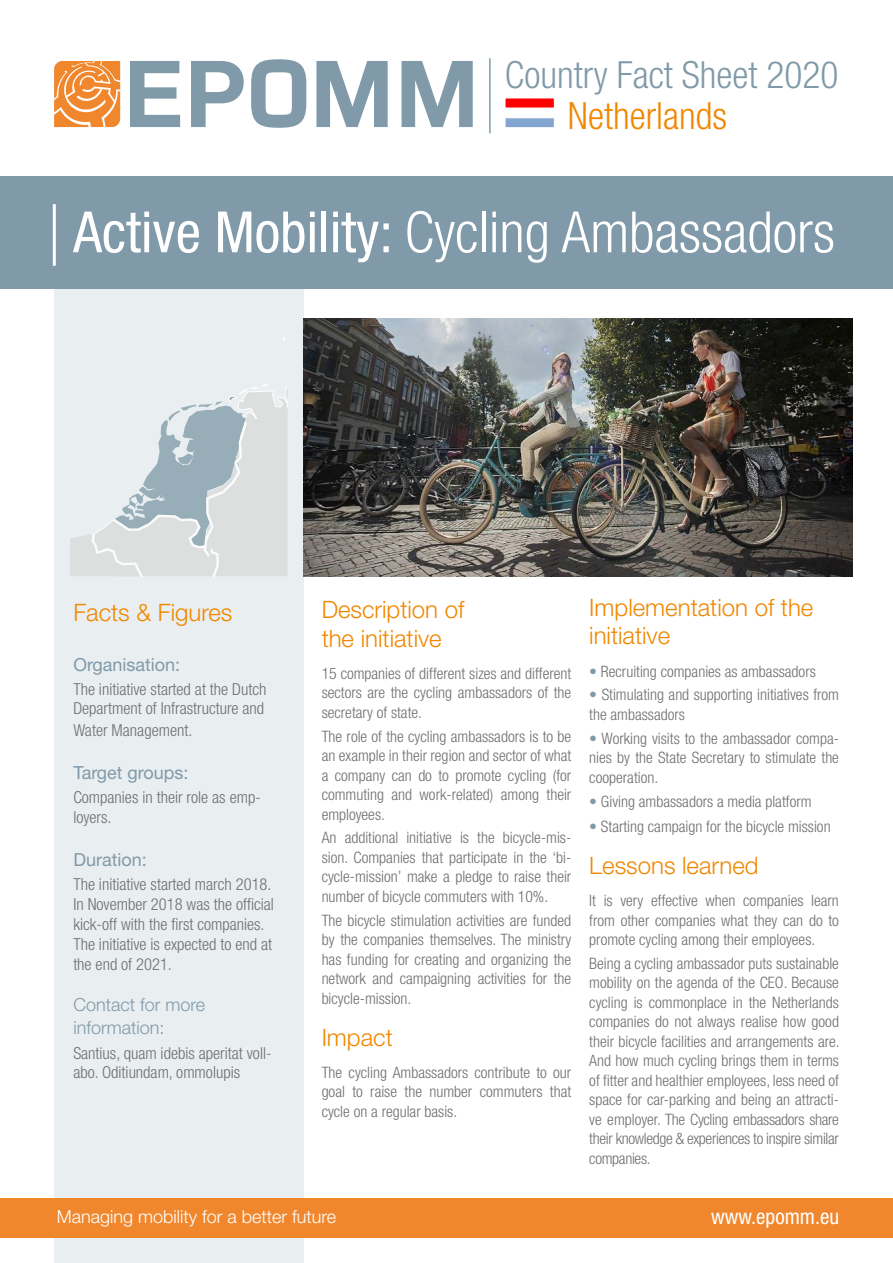
<style>
.page{position:relative;width:893px;height:1263px;background:#fff}
.page>*{position:absolute;margin:0;border:0;box-sizing:border-box;transform-origin:0 0}
.t1{font:300 condensed 57px "Helvetica Neue LT Pro";color:#fff}
.t2{font:300 condensed 37.5px "Helvetica Neue LT Pro";color:#809aa9}
.t3{font:300 condensed 37.5px "Helvetica Neue LT Pro";color:#f18700}
.t4{font:300 24px/28.8px "Helvetica Neue LT Pro";color:#f18700}
.t5{font:condensed 21px "Helvetica Neue LT Pro";color:#fff}
.t6{font:18px "Helvetica Neue LT Pro";color:#809aa9}
.t7{font:300 18px "Helvetica Neue LT Pro";color:#fff}
.t8{font:300 18px/23.7px "Helvetica Neue LT Pro";color:#809aa9}
.t9{font:300 condensed 16.5px/19.8px "Helvetica Neue LT Pro";color:#706f6f}
.t10{font:300 condensed 15.75px/19.5px "Helvetica Neue LT Pro";color:#706f6f;text-align:justify}
.s1{font-weight:400}
.s2{color:#809aa9}
</style>
<div class="page">
<div style="left:54px;top:281px;width:250px;height:982px;background:#e9eef0"></div>
<div style="left:0;top:176px;width:893px;height:113px;background:#809aa9"></div>
<div style="left:0;top:1198px;width:893px;height:39px;background:#f1872d"></div>
<svg style="left:130px;top:61px;width:50px;height:66px"></svg>
<svg style="left:191px;top:61px;width:53px;height:66px"></svg>
<svg style="left:251px;top:59px;width:55px;height:69px"></svg>
<svg style="left:316px;top:61px;width:72px;height:66px"></svg>
<svg style="left:402px;top:61px;width:71px;height:66px"></svg>
<svg style="left:54px;top:61px;width:66px;height:66px;background:#f39c53"></svg>
<hr style="left:53px;top:204px;width:3px;height:62px;background:#fff">
<hr style="left:489px;top:58px;width:2px;height:75px;background:#809aa9">
<img style="left:304px;top:319px;width:549px;height:257px">
<div style="left:505px;top:98px;width:49px;height:10px;background:#f00"></div>
<div style="left:505px;top:118px;width:49px;height:10px;background:#82a6cf;border:1px solid #fff"></div>
<svg style="left:70px;top:337px;width:218px;height:239px"></svg>
<h2 class="t2" style="left:505px;top:53px;width:335px">Country Fact Sheet 2020</h2>
<h2 class="t3" style="left:568px;top:94px;width:160px">Netherlands</h2>
<h1 class="t1" style="left:73px;top:199px;width:763px"><span class="s1">Active Mobility:</span> Cycling Ambassadors</h1>
<h3 class="t4" style="left:73px;top:597px;width:161px">Facts &amp; Figures</h3>
<p class="t6" style="left:73px;top:653px;width:108px">Organisation:</p>
<p class="t9" style="left:73px;top:679px;width:195px">The initiative started at the Dutch<br>Department of Infrastructure and</p>
<p class="t9" style="left:73px;top:720px;width:120px">Water Management.</p>
<p class="t6" style="left:73px;top:762px;width:117px">Target groups:</p>
<p class="t9" style="left:73px;top:787px;width:189px">Companies in their role as emp&shy;loyers.</p>
<p class="t6" style="left:73px;top:849px;width:75px">Duration:</p>
<p class="t9" style="left:73px;top:874px;width:202px">The initiative started march 2018.<br>In November 2018 was the official kick-off with the first companies.<br>The initiative is expected to end at the end of 2021.</p>
<p class="t8" style="left:73px;top:992px;width:133px">Contact for more information:</p>
<p class="t9" style="left:73px;top:1043px;width:200px">Santius, quam idebis aperitat voll&shy;abo. Oditiundam, ommolupis</p>
<h3 class="t4" style="left:322px;top:594px;width:144px">Description of the initiative</h3>
<p class="t10" style="left:322px;top:663px;width:251px">15 companies of different sizes and different sectors are the cycling ambassadors of the secretary of state.</p>
<p class="t10" style="left:322px;top:726px;width:251px">The role of the cycling ambassadors is to be an example in their region and sector of what a company can do to promote cycling (for commuting and work-related) among their employees.</p>
<p class="t10" style="left:322px;top:828px;width:251px">An additional initiative is the bicycle-mis&shy;sion. Companies that participate in the ‘bi&shy;cycle-mission’ make a pledge to raise their number of bicycle commuters with 10%.</p>
<p class="t10" style="left:322px;top:910px;width:251px">The bicycle stimulation activities are funded by the companies themselves. The ministry has funding for creating and organizing the network and campaigning activities for the bicycle-mission.</p>
<h3 class="t4" style="left:322px;top:1022px;width:73px">Impact</h3>
<p class="t10" style="left:322px;top:1062px;width:251px">The cycling Ambassadors contribute to our goal to raise the number commuters that cycle on a regular basis.</p>
<h3 class="t4" style="left:589px;top:592px;width:226px">Implementation of the initiative</h3>
<p class="t10" style="left:589px;top:661px;width:228px"><span class="s2">•</span> Recruiting companies as ambassadors</p>
<p class="t10" style="left:589px;top:685px;width:251px"><span class="s2">•</span> Stimulating and supporting initiatives from the ambassadors</p>
<p class="t10" style="left:589px;top:728px;width:251px"><span class="s2">•</span> Working visits to the ambassador compa&shy;nies by the State Secretary to stimulate the cooperation.</p>
<p class="t10" style="left:589px;top:791px;width:224px"><span class="s2">•</span> Giving ambassadors a media platform</p>
<p class="t10" style="left:589px;top:817px;width:243px"><span class="s2">•</span> Starting campaign for the bicycle mission</p>
<h3 class="t4" style="left:589px;top:850px;width:171px">Lessons learned</h3>
<p class="t10" style="left:589px;top:891px;width:251px">It is very effective when companies learn from other companies what they can do to promote cycling among their employees.</p>
<p class="t10" style="left:589px;top:953px;width:252px">Being a cycling ambassador puts sustainable mobility on the agenda of the CEO. Because cycling is commonplace in the Netherlands companies do not always realise how good their bicycle facilities and arrangements are.<br>And how much cycling brings them in terms of fitter and healthier employees, less need of space for car-parking and being an attracti&shy;ve employer. The Cycling embassadors share their knowledge &amp; experiences to inspire similar companies.</p>
<p class="t7" style="left:57px;top:1206px;width:281px">Managing mobility for a better future</p>
<h3 class="t5" style="left:711px;top:1204px;width:129px">www.epomm.eu</h3>
</div>
